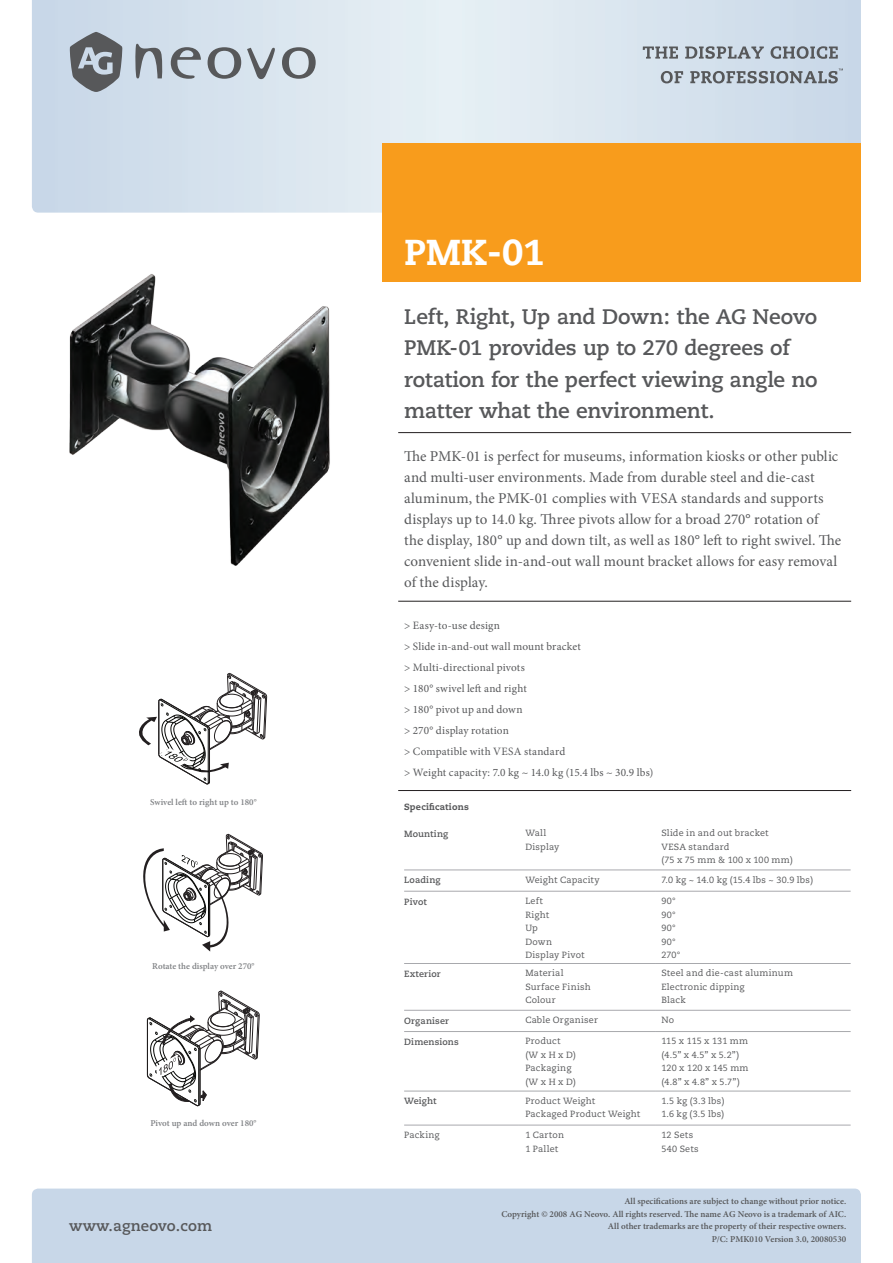
<style>
.page{position:relative;width:893px;height:1263px;background:#fff}
.page>*{position:absolute;margin:0;border:0;box-sizing:border-box;transform-origin:0 0}
.t1{font:800 36px "Caecilia";color:#fff}
.t2{font:700 21px/31.5px "Caecilia";letter-spacing:-.01em;color:#57585a}
.t3{font:15px/21px "Minion Pro";color:#57585a}
.t4{font:700 15px "Caecilia";letter-spacing:.01em;color:#57585a}
.t5{font:11.25px/21px "Minion Pro";letter-spacing:.015em;color:#57585a}
.t6{font:9px/13.5px "Caecilia";letter-spacing:.02em;color:#57585a}
.t7{font:600 9px/12.8px "Minion Pro";color:#57585a;text-align:right}
.t8{font:600 9px "Minion Pro";letter-spacing:-.005em;color:#808285}
.t9{font:700 9px "Caecilia";letter-spacing:.015em;color:#57585a}
.t10{font:9px/13.5px "Caecilia";letter-spacing:.045em;color:#57585a}
.t11{font:800 9px "Caecilia";letter-spacing:.015em;color:#57585a}
</style>
<div class="page">
<svg style="left:32px;top:0;width:829px;height:213px;background:#d7e3ed"></svg>
<div style="left:32px;top:1188px;width:829px;height:75px;background:#c8d7e8"></div>
<div style="left:383px;top:144px;width:478px;height:138px;background:#f89c1c"></div>
<img style="left:69px;top:274px;width:261px;height:292px">
<svg style="left:139px;top:673px;width:128px;height:112px"></svg>
<svg style="left:143px;top:834px;width:120px;height:117px"></svg>
<svg style="left:147px;top:990px;width:113px;height:116px"></svg>
<svg style="left:69px;top:32px;width:247px;height:60px;background:#b2bcc5"></svg>
<svg style="left:643px;top:47px;width:35px;height:12px"></svg>
<svg style="left:685px;top:46px;width:79px;height:13px"></svg>
<svg style="left:770px;top:46px;width:68px;height:13px"></svg>
<svg style="left:661px;top:71px;width:22px;height:12px"></svg>
<svg style="left:690px;top:68px;width:153px;height:15px;background:#a2abb5"></svg>
<hr style="left:404px;top:870px;width:115px;height:1px;background:#a8a9ad">
<hr style="left:519px;top:870px;width:136px;height:1px;background:#a8a9ad">
<hr style="left:655px;top:870px;width:196px;height:1px;background:#a8a9ad">
<hr style="left:404px;top:891px;width:115px;height:1px;background:#a8a9ad">
<hr style="left:519px;top:891px;width:136px;height:1px;background:#a8a9ad">
<hr style="left:655px;top:891px;width:196px;height:1px;background:#a8a9ad">
<hr style="left:404px;top:963px;width:115px;height:1px;background:#a8a9ad">
<hr style="left:519px;top:963px;width:136px;height:1px;background:#a8a9ad">
<hr style="left:655px;top:963px;width:196px;height:1px;background:#a8a9ad">
<hr style="left:404px;top:1010px;width:115px;height:1px;background:#a8a9ad">
<hr style="left:519px;top:1010px;width:136px;height:1px;background:#a8a9ad">
<hr style="left:655px;top:1010px;width:196px;height:1px;background:#a8a9ad">
<hr style="left:404px;top:1031px;width:115px;height:1px;background:#a8a9ad">
<hr style="left:519px;top:1031px;width:136px;height:1px;background:#a8a9ad">
<hr style="left:655px;top:1031px;width:196px;height:1px;background:#a8a9ad">
<hr style="left:404px;top:1091px;width:115px;height:1px;background:#a8a9ad">
<hr style="left:519px;top:1091px;width:136px;height:1px;background:#a8a9ad">
<hr style="left:655px;top:1091px;width:196px;height:1px;background:#a8a9ad">
<hr style="left:404px;top:1125px;width:115px;height:1px;background:#a8a9ad">
<hr style="left:519px;top:1125px;width:136px;height:1px;background:#a8a9ad">
<hr style="left:655px;top:1125px;width:196px;height:1px;background:#a8a9ad">
<hr style="left:398px;top:790px;width:453px;height:1px;background:#231f20">
<hr style="left:398px;top:601px;width:453px;height:1px;background:#231f20">
<hr style="left:398px;top:432px;width:453px;height:1px;background:#231f20">
<p class="t8" style="left:150px;top:795px;width:108px">Swivel left to right up to 180°</p>
<p class="t8" style="left:152px;top:959px;width:104px">Rotate the display over 270°</p>
<p class="t8" style="left:150px;top:1116px;width:108px">Pivot up and down over 180°</p>
<h3 class="t4" style="left:69px;top:1217px;width:144px">www.agneovo.com</h3>
<h1 class="t1" style="left:404px;top:230px;width:142px">PMK-01</h1>
<h2 class="t2" style="left:404px;top:301px;width:415px">Left, Right, Up and Down: the AG Neovo PMK-01 provides up to 270 degrees of rotation for the perfect viewing angle no matter what the environment.</h2>
<p class="t3" style="left:404px;top:445px;width:439px">The PMK-01 is perfect for museums, information kiosks or other public and multi-user environments. Made from durable steel and die-cast aluminum, the PMK-01 complies with VESA standards and supports displays up to 14.0 kg. Three pivots allow for a broad 270° rotation of the display, 180° up and down tilt, as well as 180° left to right swivel. The convenient slide in-and-out wall mount bracket allows for easy removal of the display.</p>
<p class="t5" style="left:404px;top:615px;width:251px">&gt; Easy-to-use design<br>&gt; Slide in-and-out wall mount bracket<br>&gt; Multi-directional pivots<br>&gt; 180° swivel left and right<br>&gt; 180° pivot up and down<br>&gt; 270° display rotation<br>&gt; Compatible with VESA standard<br>&gt; Weight capacity: 7.0 kg ~ 14.0 kg (15.4 lbs ~ 30.9 lbs)</p>
<p class="t11" style="left:404px;top:802px;width:66px">Specifications</p>
<p class="t9" style="left:404px;top:828px;width:46px">Mounting</p>
<p class="t6" style="left:525px;top:826px;width:36px">Wall<br>Display</p>
<p class="t6" style="left:661px;top:826px;width:133px">Slide in and out bracket<br>VESA standard<br>(75 x 75 mm &amp; 100 x 100 mm)</p>
<p class="t9" style="left:404px;top:875px;width:38px">Loading</p>
<p class="t6" style="left:525px;top:873px;width:76px">Weight Capacity</p>
<p class="t6" style="left:661px;top:873px;width:153px">7.0 kg ~ 14.0 kg (15.4 lbs ~ 30.9 lbs)</p>
<p class="t9" style="left:404px;top:896px;width:24px">Pivot</p>
<p class="t6" style="left:525px;top:894px;width:61px">Left<br>Right<br>Up<br>Down<br>Display Pivot</p>
<p class="t10" style="left:661px;top:894px;width:21px">90°<br>90°<br>90°<br>90°<br>270°</p>
<p class="t9" style="left:404px;top:968px;width:38px">Exterior</p>
<p class="t6" style="left:525px;top:967px;width:67px">Material<br>Surface Finish<br>Colour</p>
<p class="t6" style="left:661px;top:967px;width:133px">Steel and die-cast aluminum<br>Electronic dipping<br>Black</p>
<p class="t9" style="left:404px;top:1015px;width:46px">Organiser</p>
<p class="t6" style="left:525px;top:1013px;width:74px">Cable Organiser</p>
<p class="t6" style="left:661px;top:1013px;width:14px">No</p>
<p class="t9" style="left:404px;top:1036px;width:56px">Dimensions</p>
<p class="t6" style="left:525px;top:1035px;width:52px">Product<br>(W x H x D)<br>Packaging (W x H x D)</p>
<p class="t6" style="left:661px;top:1035px;width:89px">115 x 115 x 131 mm (4.5” x 4.5” x 5.2”)<br>120 x 120 x 145 mm (4.8” x 4.8” x 5.7”)</p>
<p class="t9" style="left:404px;top:1096px;width:34px">Weight</p>
<p class="t6" style="left:525px;top:1094px;width:117px">Product Weight<br>Packaged Product Weight</p>
<p class="t6" style="left:661px;top:1094px;width:65px">1.5 kg (3.3 lbs)<br>1.6 kg (3.5 lbs)</p>
<p class="t6" style="left:404px;top:1128px;width:37px">Packing</p>
<p class="t6" style="left:525px;top:1128px;width:40px">1 Carton<br>1 Pallet</p>
<p class="t6" style="left:661px;top:1128px;width:39px">12 Sets<br>540 Sets</p>
<p class="t7" style="left:501px;top:1194px;width:346px">All specifications are subject to change without prior notice.<br>Copyright © 2008 AG Neovo. All rights reserved. The name AG Neovo is a trademark of AIC.<br>All other trademarks are the property of their respective owners.<br>P/C: PMK010 Version 3.0, 20080530</p>
</div>
